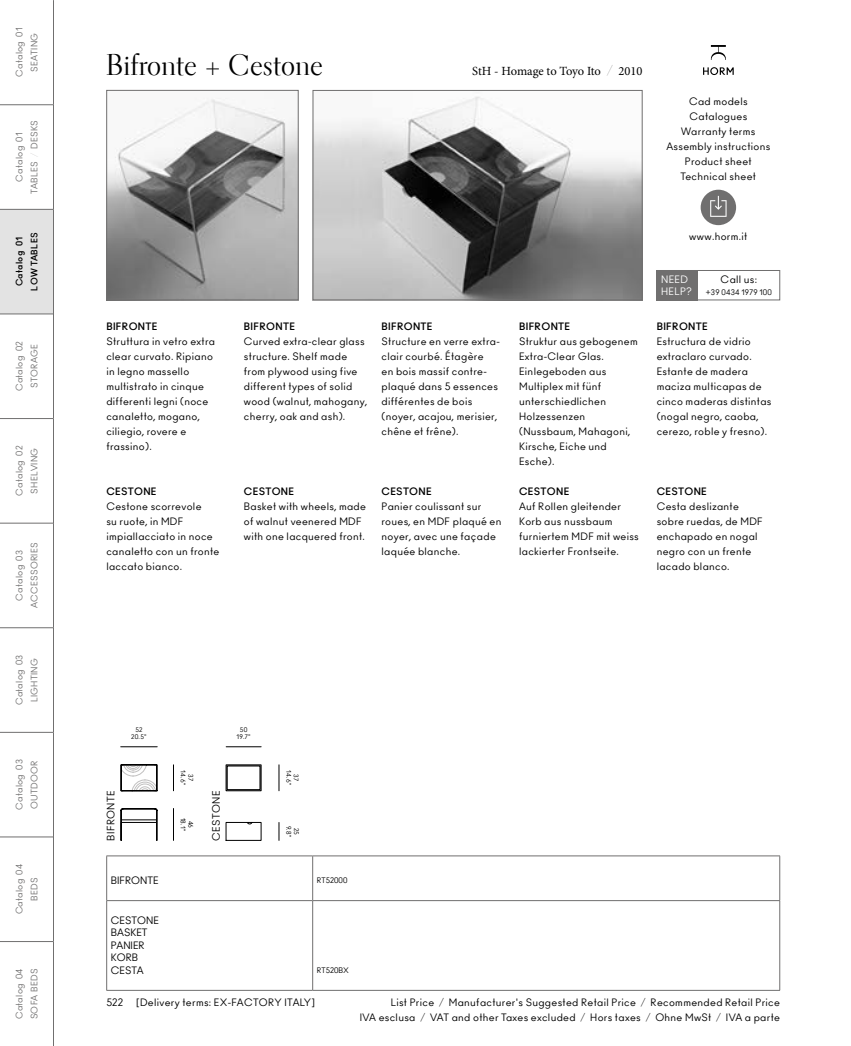
<style>
.page{position:relative;width:851px;height:1046px;background:#fff}
.page>*{position:absolute;margin:0;border:0;box-sizing:border-box;transform-origin:0 0}
.t1{font:30px "Electra LT Display";letter-spacing:.03em;color:#000}
.t2{font:12.5px "Minion Pro";letter-spacing:-.005em;color:#000}
.t3{font:10px/15px "Ano";letter-spacing:.03em;color:#000}
.t4{font:700 10px "Ano";letter-spacing:.03em;color:#000}
.t5{font:10px/12.5px "Ano";color:#000}
.t6{font:10px/12.5px "Ano";letter-spacing:.03em;color:#fff}
.t7{font:8.75px/15px "Ano";letter-spacing:.03em;color:#706f6f;text-align:center}
.t8{font:700 8.75px/15px "Ano";letter-spacing:.03em;color:#000;text-align:center}
.t9{font:7.5px "Ano";letter-spacing:.03em;color:#000}
.t10{font:7.5px "Ano";color:#000}
.t11{font:6.25px/7.5px "Ano";letter-spacing:.03em;color:#000;text-align:center}
.s1{font-family:"Ano Eighth"}
.s2{font-family:"Ano Half"}
</style>
<div class="page">
<div style="left:700px;top:190px;width:36px;height:35px;background:#706f6f;border-radius:50%"></div>
<svg style="left:710px;top:196px;width:16px;height:21px"></svg>
<div style="left:656px;top:270px;width:124px;height:30px;border:1px solid #706f6f"></div>
<div style="left:656px;top:270px;width:41px;height:30px;background:#706f6f"></div>
<img style="left:314px;top:96px;width:326px;height:202px">
<div style="left:312px;top:90px;width:330px;height:210px;border:1px solid #706f6f"></div>
<img style="left:108px;top:98px;width:188px;height:200px">
<div style="left:106px;top:90px;width:192px;height:210px;border:1px solid #706f6f"></div>
<svg style="left:703px;top:67px;width:30px;height:8px"></svg>
<svg style="left:710px;top:45px;width:15px;height:15px"></svg>
<svg style="left:120px;top:764px;width:38px;height:76px"></svg>
<svg style="left:225px;top:764px;width:36px;height:76px"></svg>
<hr style="left:121px;top:746px;width:36px;height:1px;background:#000">
<hr style="left:226px;top:746px;width:35px;height:1px;background:#000">
<hr style="left:173px;top:808px;width:1px;height:32px;background:#000">
<svg style="left:279px;top:822px;width:1px;height:18px"></svg>
<svg style="left:279px;top:764px;width:1px;height:26px"></svg>
<svg style="left:173px;top:764px;width:1px;height:26px"></svg>
<hr style="left:106px;top:855px;width:206px;height:1px;background:#706f6f">
<hr style="left:106px;top:856px;width:1px;height:44px;background:#706f6f">
<hr style="left:312px;top:855px;width:468px;height:1px;background:#706f6f">
<hr style="left:312px;top:856px;width:1px;height:44px;background:#706f6f">
<hr style="left:779px;top:856px;width:1px;height:44px;background:#706f6f">
<hr style="left:106px;top:900px;width:206px;height:1px;background:#706f6f">
<hr style="left:106px;top:900px;width:1px;height:89px;background:#706f6f">
<hr style="left:312px;top:900px;width:468px;height:1px;background:#706f6f">
<hr style="left:312px;top:900px;width:1px;height:89px;background:#706f6f">
<hr style="left:779px;top:900px;width:1px;height:89px;background:#706f6f">
<hr style="left:106px;top:989px;width:206px;height:1px;background:#706f6f">
<hr style="left:312px;top:989px;width:468px;height:1px;background:#706f6f">
<svg style="left:0;top:105px;width:53px;height:733px"></svg>
<div style="left:0;top:209px;width:53px;height:105px;background:#e3e3e3"></div>
<hr style="left:0;top:941px;width:53px;height:1px;background:#706f6f">
<hr style="left:0;top:836px;width:53px;height:1px;background:#706f6f">
<hr style="left:0;top:732px;width:53px;height:1px;background:#706f6f">
<hr style="left:0;top:627px;width:53px;height:1px;background:#706f6f">
<hr style="left:0;top:522px;width:53px;height:1px;background:#706f6f">
<hr style="left:53px;top:941px;width:1px;height:104px;background:#706f6f">
<hr style="left:53px;top:836px;width:1px;height:105px;background:#706f6f">
<hr style="left:53px;top:732px;width:1px;height:104px;background:#706f6f">
<hr style="left:53px;top:627px;width:1px;height:105px;background:#706f6f">
<hr style="left:53px;top:523px;width:1px;height:104px;background:#706f6f">
<hr style="left:53px;top:418px;width:1px;height:105px;background:#706f6f">
<hr style="left:53px;top:209px;width:1px;height:105px;background:#706f6f">
<hr style="left:0;top:418px;width:53px;height:1px;background:#706f6f">
<hr style="left:0;top:313px;width:53px;height:1px;background:#706f6f">
<hr style="left:53px;top:314px;width:1px;height:104px;background:#706f6f">
<hr style="left:0;top:209px;width:53px;height:1px;background:#706f6f">
<hr style="left:53px;top:105px;width:1px;height:104px;background:#706f6f">
<hr style="left:0;top:104px;width:53px;height:1px;background:#706f6f">
<hr style="left:53px;top:0;width:1px;height:105px;background:#706f6f">
<p class="t7" style="left:12px;top:77px;width:51px;rotate:-90deg">Catalog 01<br>SEATING</p>
<p class="t7" style="left:12px;top:194px;width:76px;rotate:-90deg">Catalog 01<br>TABLES <span class="s1">/</span> DESKS</p>
<p class="t8" style="left:12px;top:290px;width:60px;rotate:-90deg">Catalog 01<br>LOW TABLES</p>
<p class="t7" style="left:12px;top:391px;width:52px;rotate:-90deg">Catalog 02<br>STORAGE</p>
<p class="t7" style="left:12px;top:496px;width:52px;text-align:left;rotate:-90deg">Catalog 02<br>SHELVING</p>
<p class="t7" style="left:12px;top:608px;width:67px;rotate:-90deg">Catalog 03<br>ACCESSORIES</p>
<p class="t7" style="left:12px;top:705px;width:52px;rotate:-90deg">Catalog 03<br>LIGHTING</p>
<p class="t7" style="left:12px;top:809px;width:52px;text-align:left;rotate:-90deg">Catalog 03<br>OUTDOOR</p>
<p class="t7" style="left:12px;top:914px;width:52px;rotate:-90deg">Catalog 04<br>BEDS</p>
<p class="t7" style="left:12px;top:1019px;width:52px;text-align:left;rotate:-90deg">Catalog 04<br>SOFA BEDS</p>
<h1 class="t1" style="left:106px;top:47px;width:218px">Bifronte + Cestone</h1>
<p class="t2" style="left:472px;top:63px;width:172px">StH - Homage to Toyo Ito <span class="s1">/</span> 2010</p>
<p class="t3" style="left:666px;top:94px;width:105px;text-align:center">Cad models<br>Catalogues<br>Warranty terms<br>Assembly instructions<br>Product sheet<br>Technical sheet</p>
<p class="t4" style="left:106px;top:320px;width:53px">BIFRONTE</p>
<p class="t3" style="left:106px;top:334px;width:110px">Struttura in vetro extra clear curvato. Ripiano in legno massello multistrato in cinque differenti legni (noce canaletto, mogano, ciliegio, rovere e frassino).</p>
<p class="t4" style="left:106px;top:485px;width:52px">CESTONE</p>
<p class="t3" style="left:106px;top:499px;width:115px">Cestone scorrevole<br>su ruote, in MDF impiallacciato in noce canaletto con un fronte laccato bianco.</p>
<p class="t4" style="left:244px;top:320px;width:53px">BIFRONTE</p>
<p class="t3" style="left:244px;top:334px;width:125px">Curved extra-clear glass structure. Shelf made from plywood using five different types of solid wood (walnut, mahogany, cherry, oak and ash).</p>
<p class="t4" style="left:381px;top:320px;width:53px">BIFRONTE</p>
<p class="t3" style="left:381px;top:334px;width:120px">Structure en verre extra&shy;clair courbé. Étagère<br>en bois massif contre&shy;plaqué dans 5 essences différentes de bois (noyer, acajou, merisier, chêne et frêne).</p>
<p class="t4" style="left:244px;top:485px;width:52px">CESTONE</p>
<p class="t3" style="left:244px;top:499px;width:124px">Basket with wheels, made of walnut veenered MDF with one lacquered front.</p>
<p class="t4" style="left:381px;top:485px;width:52px">CESTONE</p>
<p class="t3" style="left:381px;top:499px;width:121px">Panier coulissant sur roues, en MDF plaqué en noyer, avec une façade laquée blanche.</p>
<p class="t4" style="left:519px;top:320px;width:53px">BIFRONTE</p>
<p class="t3" style="left:519px;top:334px;width:120px">Struktur aus gebogenem<br>Extra-Clear Glas.<br>Einlegeboden aus<br>Multiplex mit fünf unterschiedlichen<br>Holzessenzen (Nussbaum, Mahagoni,<br>Kirsche, Eiche und<br>Esche).</p>
<p class="t4" style="left:519px;top:485px;width:52px">CESTONE</p>
<p class="t3" style="left:519px;top:499px;width:121px">Auf Rollen gleitender<br>Korb aus nussbaum furniertem MDF mit weiss lackierter Frontseite.</p>
<p class="t3" style="left:689px;top:229px;width:60px">www.horm.it</p>
<p class="t6" style="left:661px;top:273px;width:32px">NEED<br>HELP?</p>
<p class="t3" style="left:720px;top:272px;width:38px">Call us:</p>
<p class="t9" style="left:705px;top:288px;width:68px">+39 0434 1979 100</p>
<p class="t4" style="left:656px;top:320px;width:53px">BIFRONTE</p>
<p class="t3" style="left:656px;top:334px;width:116px">Estructura de vidrio extraclaro curvado.<br>Estante de madera maciza multicapas de cinco maderas distintas (nogal negro, caoba, cerezo, roble y fresno).</p>
<p class="t4" style="left:656px;top:485px;width:52px">CESTONE</p>
<p class="t3" style="left:656px;top:499px;width:108px">Cesta deslizante sobre ruedas, de MDF enchapado en nogal negro con un frente lacado blanco.</p>
<p class="t11" style="left:131px;top:725px;width:17px">52<br>20.5"</p>
<p class="t11" style="left:236px;top:725px;width:16px">50<br>19.7"</p>
<p class="t11" style="left:194px;top:770px;width:16px;rotate:90deg">37<br>14.6"</p>
<p class="t11" style="left:300px;top:770px;width:16px;rotate:90deg">37<br>14.6"</p>
<p class="t3" style="left:103px;top:840px;width:51px;rotate:-90deg">BIFRONTE</p>
<p class="t3" style="left:209px;top:840px;width:51px;rotate:-90deg">CESTONE</p>
<p class="t5" style="left:111px;top:874px;width:49px">BIFRONTE</p>
<p class="t10" style="left:317px;top:875px;width:32px">RT52000</p>
<p class="t5" style="left:111px;top:913px;width:49px">CESTONE<br>BASKET<br>PANIER<br>KORB<br>CESTA</p>
<p class="t11" style="left:194px;top:817px;width:15px;rotate:90deg">46<br>18.1"</p>
<p class="t11" style="left:300px;top:825px;width:13px;rotate:90deg">25<br>9.8"</p>
<p class="t10" style="left:317px;top:965px;width:34px">RT520BX</p>
<p class="t3" style="left:106px;top:994px;width:18px">522</p>
<p class="t3" style="left:136px;top:994px;width:180px">[Delivery terms: EX-FACTORY ITALY]</p>
<p class="t3" style="left:360px;top:994px;width:421px;text-align:right">List Price <span class="s2">/</span> Manufacturer's Suggested Retail Price <span class="s2">/</span> Recommended Retail Price<br>IVA esclusa <span class="s2">/</span> VAT and other Taxes excluded <span class="s2">/</span> Hors taxes <span class="s2">/</span> Ohne MwSt <span class="s2">/</span> IVA a parte</p>
</div>
